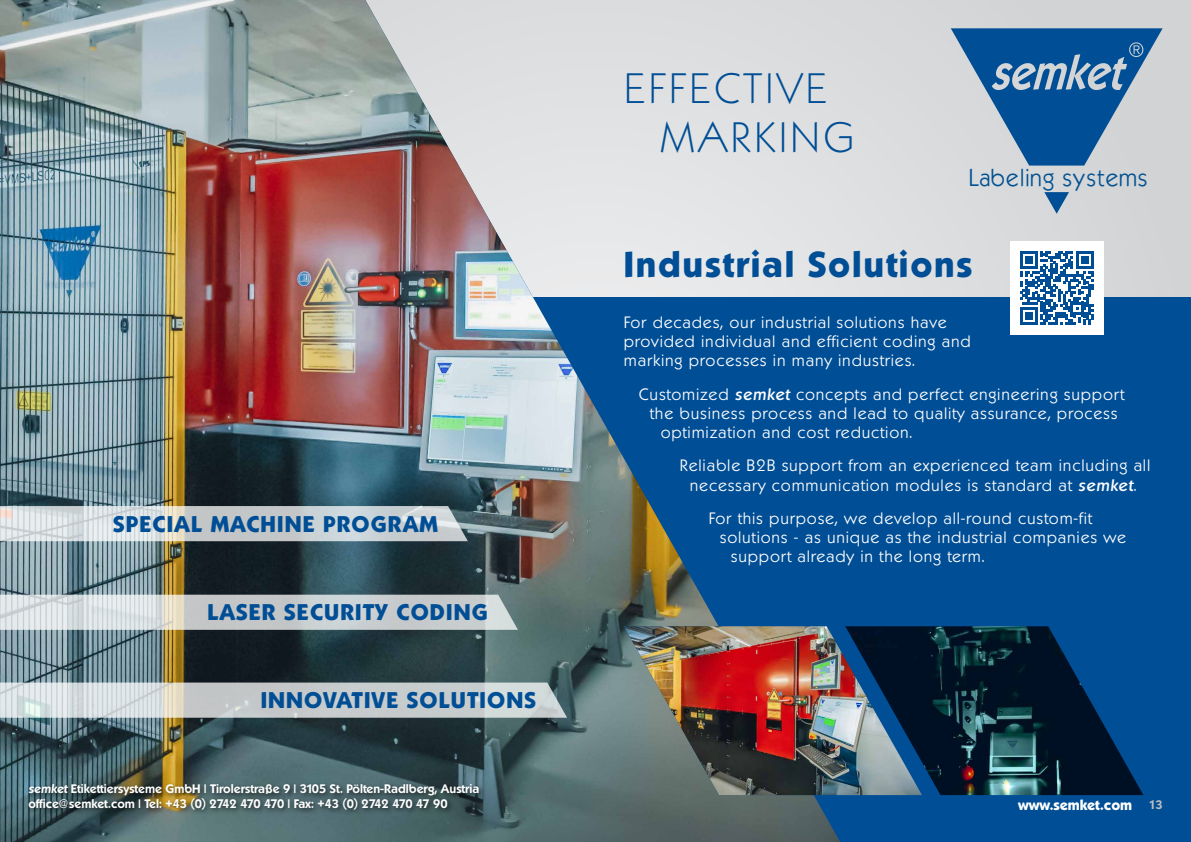
<style>
.page{position:relative;width:1191px;height:842px;background:#d9dadb}
.page>*{position:absolute;margin:0;border:0;box-sizing:border-box;transform-origin:0 0}
.t1{font:200 41.2px/49.4px "Koblenz Serial";letter-spacing:.07em;color:#004e95}
.t2{font:800 35px "Koblenz Serial";letter-spacing:.05em;color:#004e95}
.t3{font:800 22px "Koblenz Serial";letter-spacing:.05em;color:#004e95}
.t4{font:21.8px "semket";color:#005192}
.t5{font:300 16px/19.2px "Koblenz Serial";letter-spacing:.05em;color:#fff}
.t6{font:800 14px "Koblenz Serial";color:#fff}
.t7{font:700 12px/14.4px "Koblenz Serial";color:#fff}
.s1{font-style:italic}
.s2{font-weight:500;font-style:italic}
.s3{font-weight:700;font-size:12px;color:#bcbec0}
</style>
<div class="page">
<div style="left:0;top:297px;width:1191px;height:545px;background:#004e95"></div>
<img style="left:0;top:0;width:840px;height:842px">
<svg style="left:950px;top:28px;width:212px;height:186px"></svg>
<svg style="left:0;top:506px;width:468px;height:35px;background:#cdd2d4"></svg>
<svg style="left:0;top:682px;width:567px;height:36px;background:#c8cece"></svg>
<svg style="left:0;top:595px;width:518px;height:35px;background:#ccd1d2"></svg>
<div style="left:1009px;top:241px;width:94px;height:94px;background:#fff"></div>
<svg style="left:1020px;top:251px;width:73px;height:74px"></svg>
<img style="left:624px;top:626px;width:221px;height:169px">
<img style="left:845px;top:626px;width:298px;height:169px">
<div style="left:26px;top:781px;width:460px;height:35px;background:#000;opacity:.75"></div>
<h3 class="t3" style="left:113px;top:510px;width:326px">SPECIAL MACHINE PROGRAM</h3>
<h3 class="t3" style="left:208px;top:599px;width:282px">LASER SECURITY CODING</h3>
<h3 class="t3" style="left:261px;top:686px;width:277px">INNOVATIVE SOLUTIONS</h3>
<p class="t7" style="left:28px;top:782px;width:452px"><span class="s1">semket</span> Etikettiersysteme GmbH | Tirolerstraße 9 | 3105 St. Pölten-Radlberg, Austria office@semket.com | Tel: +43 (0) 2742 470 470 | Fax: +43 (0) 2742 470 47 90</p>
<h1 class="t1" style="left:660px;top:63px;width:196px;text-indent:-36px">EFFECTIVE<br>MARKING</h1>
<h3 class="t4" style="left:968px;top:164px;width:181px">Labeling systems</h3>
<h2 class="t2" style="left:624px;top:243px;width:350px">Industrial Solutions</h2>
<p class="t5" style="left:624px;top:312px;width:348px">For decades, our industrial solutions have provided individual and efficient coding and marking processes in many industries.</p>
<p class="t5" style="left:639px;top:384px;width:487px">Customized <span class="s2">semket</span> concepts and perfect engineering support</p>
<p class="t5" style="left:650px;top:403px;width:469px">the business process and lead to quality assurance, process</p>
<p class="t5" style="left:661px;top:423px;width:253px">optimization and cost reduction.</p>
<p class="t5" style="left:680px;top:456px;width:472px;text-align:center">Reliable B2B support from an experienced team including all necessary communication modules is standard at <span class="s2">semket</span>.</p>
<p class="t5" style="left:709px;top:509px;width:385px">For this purpose, we develop all-round custom-fit</p>
<p class="t5" style="left:720px;top:528px;width:408px">solutions - as unique as the industrial companies we</p>
<p class="t5" style="left:731px;top:547px;width:255px">support already in the long term.</p>
<p class="t6" style="left:1018px;top:796px;width:146px">www.semket.com <span class="s3">13</span></p>
</div>
